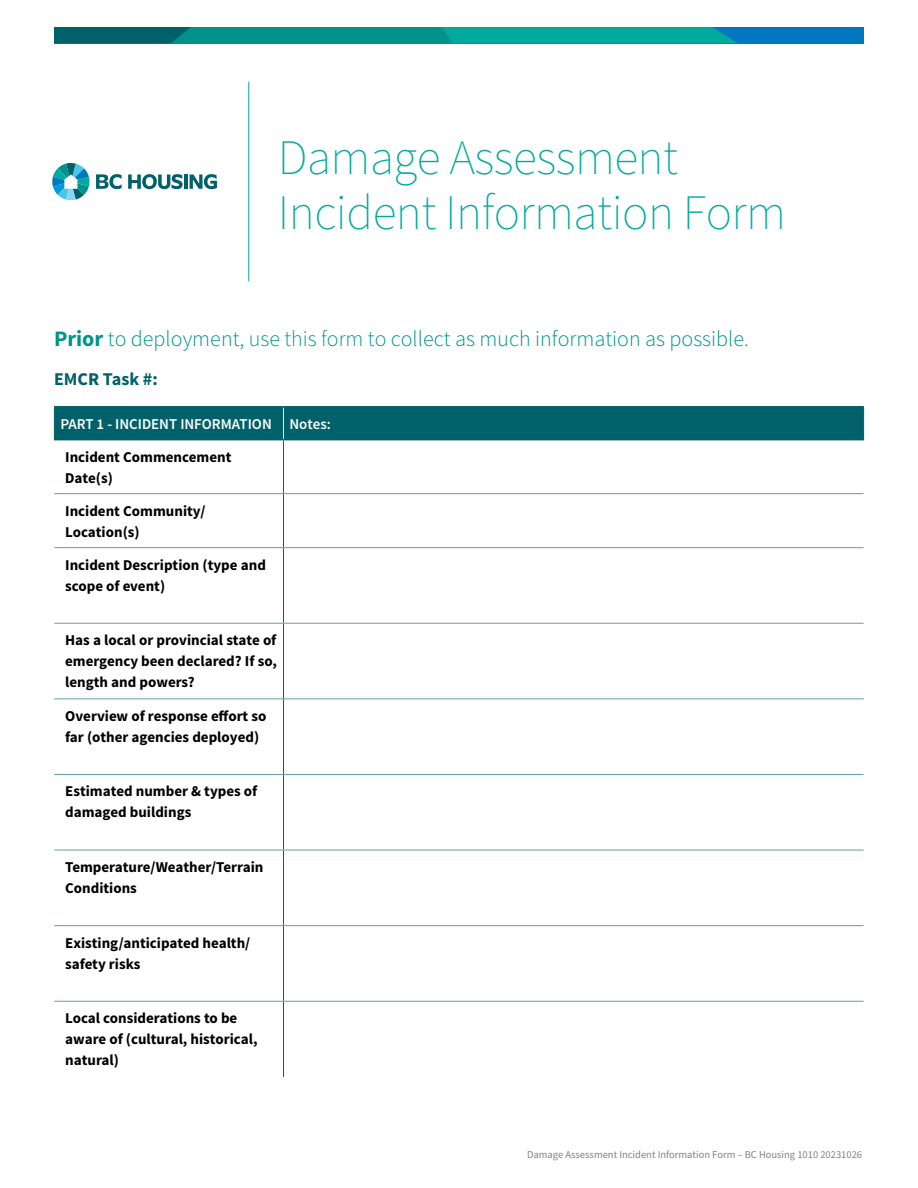
<style>
.page{position:relative;width:918px;height:1188px;background:#fff}
.page>*{position:absolute;margin:0;border:0;box-sizing:border-box;transform-origin:0 0}
.t1{font:200 49.5px/55.5px "Source Sans Pro";letter-spacing:-.01em;color:#00aa9d}
.t2{font:300 22.05px "Source Sans Pro";color:#00938a}
.t3{font:700 18px "Source Sans Pro";color:#00616a}
.t4{font:700 15px/21px "Source Sans Pro";color:#000}
.t5{font:600 15px "Source Sans Pro";color:#fff}
.t6{font:10.5px "Source Sans Pro";color:#808285}
.s1{font-weight:700}
</style>
<div class="page">
<svg style="left:96px;top:174px;width:26px;height:15px"></svg>
<svg style="left:128px;top:174px;width:55px;height:15px"></svg>
<hr style="left:184px;top:174px;width:4px;height:15px;background:#00616a">
<svg style="left:190px;top:174px;width:27px;height:15px"></svg>
<svg style="left:52px;top:163px;width:38px;height:37px"></svg>
<hr style="left:248px;top:82px;width:1px;height:200px;background:#00aa9d">
<div style="left:0;top:27px;width:918px;height:17px;background:#0077be"></div>
<svg style="left:54px;top:27px;width:684px;height:17px"></svg>
<div style="left:0;top:0;width:54px;height:60px;background:#fff"></div>
<div style="left:864px;top:0;width:54px;height:60px;background:#fff"></div>
<div style="left:55px;top:408px;width:808px;height:31px;background:#00616a"></div>
<hr style="left:283px;top:408px;width:1px;height:31px;background:#fff">
<hr style="left:283px;top:440px;width:1px;height:53px;background:#00616a">
<hr style="left:283px;top:494px;width:1px;height:53px;background:#00616a">
<hr style="left:283px;top:548px;width:1px;height:75px;background:#00616a">
<hr style="left:283px;top:624px;width:1px;height:74px;background:#00616a">
<hr style="left:283px;top:699px;width:1px;height:75px;background:#00616a">
<hr style="left:283px;top:775px;width:1px;height:75px;background:#00616a">
<hr style="left:283px;top:850px;width:1px;height:75px;background:#00616a">
<hr style="left:283px;top:926px;width:1px;height:75px;background:#00616a">
<hr style="left:283px;top:1002px;width:1px;height:75px;background:#00616a">
<hr style="left:54px;top:493px;width:230px;height:1px;background:#639ea7">
<hr style="left:284px;top:493px;width:580px;height:1px;background:#639ea7">
<hr style="left:54px;top:547px;width:230px;height:1px;background:#639ea7">
<hr style="left:284px;top:547px;width:580px;height:1px;background:#639ea7">
<hr style="left:54px;top:623px;width:230px;height:1px;background:#639ea7">
<hr style="left:284px;top:623px;width:580px;height:1px;background:#639ea7">
<hr style="left:54px;top:698px;width:230px;height:1px;background:#639ea7">
<hr style="left:284px;top:698px;width:580px;height:1px;background:#639ea7">
<hr style="left:54px;top:774px;width:230px;height:1px;background:#639ea7">
<hr style="left:284px;top:774px;width:580px;height:1px;background:#639ea7">
<hr style="left:54px;top:850px;width:230px;height:1px;background:#639ea7">
<hr style="left:284px;top:850px;width:580px;height:1px;background:#639ea7">
<hr style="left:54px;top:925px;width:230px;height:1px;background:#639ea7">
<hr style="left:284px;top:925px;width:580px;height:1px;background:#639ea7">
<hr style="left:54px;top:1001px;width:230px;height:1px;background:#639ea7">
<hr style="left:284px;top:1001px;width:580px;height:1px;background:#639ea7">
<hr style="left:54px;top:406px;width:230px;height:2px;background:#00616a">
<hr style="left:284px;top:406px;width:580px;height:2px;background:#00616a">
<hr style="left:54px;top:439px;width:230px;height:1px;background:#00616a">
<hr style="left:284px;top:439px;width:580px;height:1px;background:#00616a">
<hr style="left:54px;top:408px;width:1px;height:31px;background:#00616a">
<hr style="left:863px;top:408px;width:1px;height:31px;background:#00616a">
<h1 class="t1" style="left:278px;top:131px;width:510px">Damage Assessment<br>Incident Information Form</h1>
<h2 class="t2" style="left:54px;top:325px;width:697px"><span class="s1">Prior</span> to deployment, use this form to collect as much information as possible.</h2>
<p class="t3" style="left:54px;top:367px;width:105px">EMCR Task #:</p>
<p class="t5" style="left:60px;top:414px;width:272px">PART 1 - INCIDENT INFORMATION Notes:</p>
<p class="t4" style="left:65px;top:447px;width:168px">Incident Commencement<br>Date(s)</p>
<p class="t4" style="left:65px;top:501px;width:142px">Incident Community/<br>Location(s)</p>
<p class="t4" style="left:65px;top:555px;width:202px">Incident Description (type and scope of event)</p>
<p class="t4" style="left:65px;top:630px;width:213px;text-align:justify">Has a local or provincial state of emergency been declared? If so, length and powers?</p>
<p class="t4" style="left:65px;top:706px;width:203px">Overview of response effort so far (other agencies deployed)</p>
<p class="t4" style="left:65px;top:782px;width:194px">Estimated number &amp; types of damaged buildings</p>
<p class="t4" style="left:65px;top:857px;width:200px">Temperature/Weather/Terrain<br>Conditions</p>
<p class="t4" style="left:65px;top:933px;width:187px">Existing/anticipated health/ safety risks</p>
<p class="t4" style="left:65px;top:1008px;width:194px">Local considerations to be aware of (cultural, historical, natural)</p>
<p class="t6" style="left:527px;top:1148px;width:337px">Damage Assessment Incident Information Form – BC Housing 1010 20231026</p>
</div>
